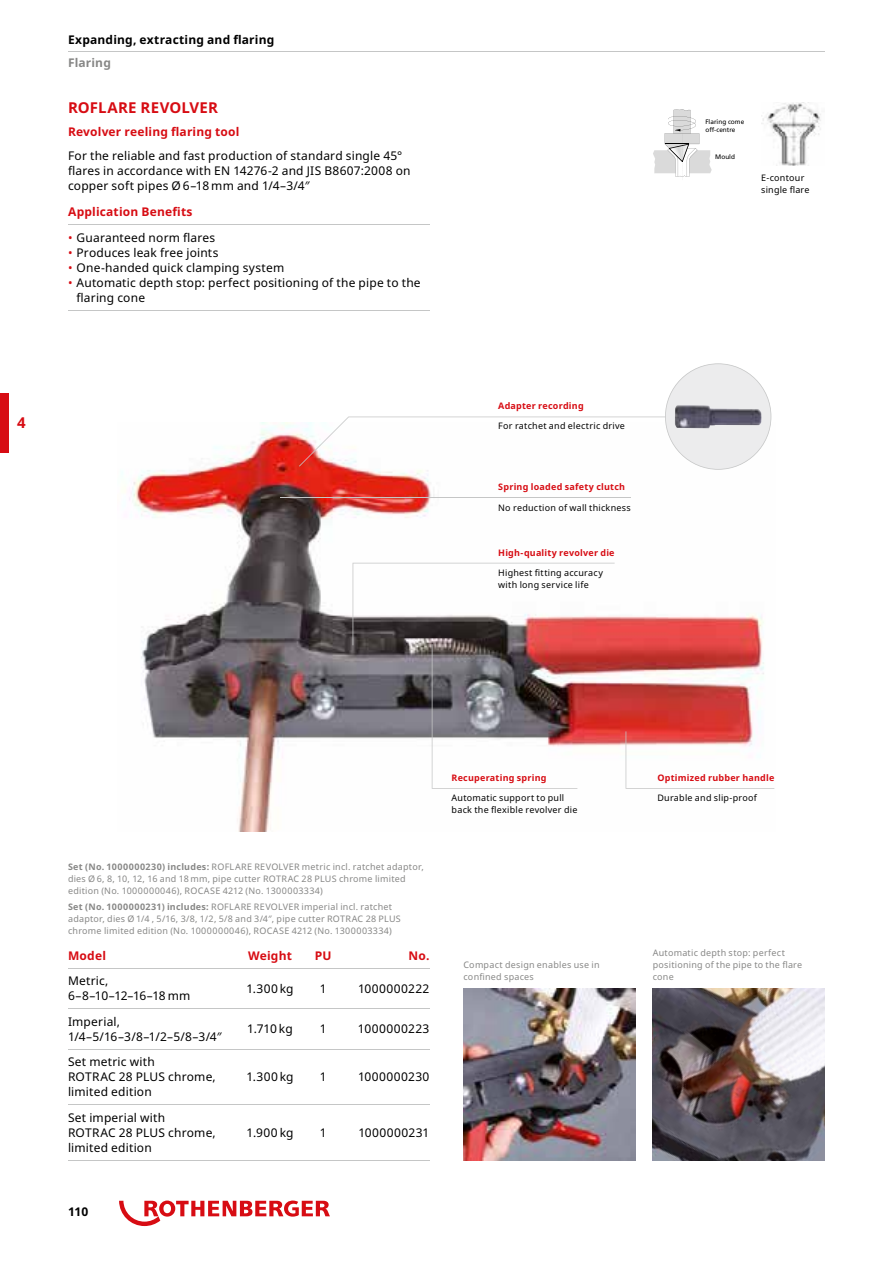
<style>
.page{position:relative;width:893px;height:1263px;background:#fff}
.page>*{position:absolute;margin:0;border:0;box-sizing:border-box;transform-origin:0 0}
.t1{font:700 15px "Noto Sans";letter-spacing:.02em;color:#d70c13}
.t2{font:12px/15px "Noto Sans";letter-spacing:.015em;color:#000}
.t3{font:700 12px "Noto Sans";letter-spacing:.015em;color:#d70c13}
.t4{font:700 12px "Noto Sans";letter-spacing:.015em;color:#000}
.t5{font:12px/15px "Noto Sans";letter-spacing:-.005em;color:#000}
.t6{font:700 12px "Noto Sans";letter-spacing:.01em;color:#878786}
.t7{font:9px/12px "Noto Sans";letter-spacing:.025em;color:#878786}
.t8{font:9px/12px "Noto Sans";letter-spacing:.025em;color:#000}
.t9{font:700 9px "Noto Sans";letter-spacing:.025em;color:#d70c13}
.t10{font:6.45px/7.8px "Frutiger";color:#000}
.s1{color:#d70c13}
.s2{font-weight:700}
</style>
<div class="page">
<hr style="left:68px;top:51px;width:757px;height:1px;background:#c5c6c6">
<svg style="left:119px;top:1200px;width:211px;height:26px"></svg>
<div style="left:0;top:393px;width:9px;height:60px;background:#d70c13"></div>
<img style="left:121px;top:423px;width:654px;height:409px">
<img style="left:761px;top:102px;width:60px;height:64px">
<svg style="left:653px;top:109px;width:59px;height:68px"></svg>
<img style="left:463px;top:989px;width:173px;height:172px">
<img style="left:653px;top:989px;width:172px;height:172px">
<hr style="left:281px;top:497px;width:350px;height:1px;background:#c5c6c6">
<svg style="left:626px;top:731px;width:148px;height:58px"></svg>
<svg style="left:353px;top:563px;width:262px;height:226px"></svg>
<svg style="left:299px;top:363px;width:472px;height:107px"></svg>
<hr style="left:68px;top:968px;width:170px;height:1px;background:#c5c6c6">
<hr style="left:238px;top:968px;width:64px;height:1px;background:#c5c6c6">
<hr style="left:302px;top:968px;width:42px;height:1px;background:#c5c6c6">
<hr style="left:344px;top:968px;width:85px;height:1px;background:#c5c6c6">
<hr style="left:68px;top:1008px;width:170px;height:1px;background:#c5c6c6">
<hr style="left:238px;top:1008px;width:64px;height:1px;background:#c5c6c6">
<hr style="left:302px;top:1008px;width:42px;height:1px;background:#c5c6c6">
<hr style="left:344px;top:1008px;width:85px;height:1px;background:#c5c6c6">
<hr style="left:68px;top:1049px;width:170px;height:1px;background:#c5c6c6">
<hr style="left:238px;top:1049px;width:64px;height:1px;background:#c5c6c6">
<hr style="left:302px;top:1049px;width:42px;height:1px;background:#c5c6c6">
<hr style="left:344px;top:1049px;width:85px;height:1px;background:#c5c6c6">
<hr style="left:68px;top:1104px;width:170px;height:1px;background:#c5c6c6">
<hr style="left:68px;top:1160px;width:170px;height:1px;background:#c5c6c6">
<hr style="left:238px;top:1104px;width:64px;height:1px;background:#c5c6c6">
<hr style="left:238px;top:1160px;width:64px;height:1px;background:#c5c6c6">
<hr style="left:302px;top:1104px;width:42px;height:1px;background:#c5c6c6">
<hr style="left:302px;top:1160px;width:42px;height:1px;background:#c5c6c6">
<hr style="left:344px;top:1104px;width:85px;height:1px;background:#c5c6c6">
<hr style="left:344px;top:1160px;width:85px;height:1px;background:#c5c6c6">
<hr style="left:68px;top:310px;width:361px;height:1px;background:#c5c6c6">
<hr style="left:68px;top:224px;width:361px;height:1px;background:#c5c6c6">
<p class="t4" style="left:68px;top:31px;width:208px">Expanding, extracting and flaring</p>
<p class="t6" style="left:68px;top:54px;width:44px">Flaring</p>
<p class="t1" style="left:68px;top:97px;width:151px">ROFLARE REVOLVER</p>
<p class="t3" style="left:68px;top:123px;width:173px">Revolver reeling flaring tool</p>
<p class="t2" style="left:68px;top:148px;width:344px">For the reliable and fast production of standard single 45° flares in accordance with EN 14276-2 and JIS B8607:2008 on copper soft pipes Ø 6–18 mm and 1/4–3/4″</p>
<p class="t3" style="left:68px;top:203px;width:126px">Application Benefits</p>
<p class="t2" style="left:68px;top:230px;width:149px"><span class="s1">•</span> Guaranteed norm flares</p>
<p class="t2" style="left:68px;top:245px;width:152px"><span class="s1">•</span> Produces leak free joints</p>
<p class="t2" style="left:68px;top:260px;width:218px"><span class="s1">•</span> One-handed quick clamping system</p>
<p class="t2" style="left:77px;top:275px;width:346px;text-indent:-9px"><span class="s1">•</span> Automatic depth stop: perfect positioning of the pipe to the flaring cone</p>
<p class="t1" style="left:17px;top:412px;width:10px">4</p>
<p class="t10" style="left:705px;top:118px;width:40px">Flaring come off-centre</p>
<p class="t10" style="left:715px;top:153px;width:21px">Mould</p>
<p class="t8" style="left:761px;top:172px;width:50px">E-contour single flare</p>
<p class="t9" style="left:498px;top:399px;width:87px">Adapter recording</p>
<p class="t8" style="left:498px;top:420px;width:128px">For ratchet and electric drive</p>
<p class="t9" style="left:498px;top:481px;width:128px">Spring loaded safety clutch</p>
<p class="t8" style="left:498px;top:502px;width:134px">No reduction of wall thickness</p>
<p class="t9" style="left:498px;top:546px;width:118px">High-quality revolver die</p>
<p class="t8" style="left:498px;top:567px;width:106px">Highest fitting accuracy with long service life</p>
<p class="t7" style="left:68px;top:861px;width:357px"><span class="s2">Set (No. 1000000230) includes:</span> ROFLARE REVOLVER metric incl. ratchet adaptor, dies Ø 6, 8, 10, 12, 16 and 18 mm, pipe cutter ROTRAC 28 PLUS chrome limited edition (No. 1000000046), ROCASE 4212 (No. 1300003334)</p>
<p class="t7" style="left:68px;top:901px;width:334px"><span class="s2">Set (No. 1000000231) includes:</span> ROFLARE REVOLVER imperial incl. ratchet adaptor, dies Ø 1/4 , 5/16, 3/8, 1/2, 5/8 and 3/4″, pipe cutter ROTRAC 28 PLUS chrome limited edition (No. 1000000046), ROCASE 4212 (No. 1300003334)</p>
<p class="t3" style="left:68px;top:947px;width:39px">Model</p>
<p class="t3" style="left:248px;top:947px;width:45px">Weight</p>
<p class="t3" style="left:315px;top:947px;width:18px">PU</p>
<p class="t3" style="left:408px;top:947px;width:22px">No.</p>
<p class="t5" style="left:68px;top:974px;width:124px">Metric,<br>6–8–10–12–16–18 mm</p>
<p class="t2" style="left:246px;top:981px;width:49px">1.300 kg</p>
<p class="t2" style="left:320px;top:981px;width:8px">1</p>
<p class="t2" style="left:358px;top:981px;width:73px">1000000222</p>
<p class="t2" style="left:68px;top:1014px;width:155px">Imperial,<br>1/4–5/16–3/8–1/2–5/8–3/4″</p>
<p class="t2" style="left:247px;top:1022px;width:47px">1.710 kg</p>
<p class="t2" style="left:320px;top:1022px;width:8px">1</p>
<p class="t2" style="left:358px;top:1022px;width:73px">1000000223</p>
<p class="t2" style="left:68px;top:1055px;width:149px">Set metric with<br>ROTRAC 28 PLUS chrome, limited edition</p>
<p class="t2" style="left:246px;top:1070px;width:49px">1.300 kg</p>
<p class="t2" style="left:320px;top:1070px;width:8px">1</p>
<p class="t2" style="left:358px;top:1070px;width:73px">1000000230</p>
<p class="t2" style="left:68px;top:1110px;width:149px">Set imperial with<br>ROTRAC 28 PLUS chrome, limited edition</p>
<p class="t4" style="left:68px;top:1203px;width:22px">110</p>
<p class="t2" style="left:247px;top:1125px;width:48px">1.900 kg</p>
<p class="t2" style="left:320px;top:1125px;width:8px">1</p>
<p class="t2" style="left:358px;top:1125px;width:73px">1000000231</p>
<p class="t9" style="left:452px;top:771px;width:96px">Recuperating spring</p>
<p class="t8" style="left:452px;top:792px;width:127px">Automatic support to pull back the flexible revolver die</p>
<p class="t7" style="left:463px;top:959px;width:138px">Compact design enables use in confined spaces</p>
<p class="t9" style="left:657px;top:771px;width:118px">Optimized rubber handle</p>
<p class="t8" style="left:657px;top:792px;width:101px">Durable and slip-proof</p>
<p class="t7" style="left:653px;top:947px;width:151px">Automatic depth stop: perfect positioning of the pipe to the flare cone</p>
</div>
